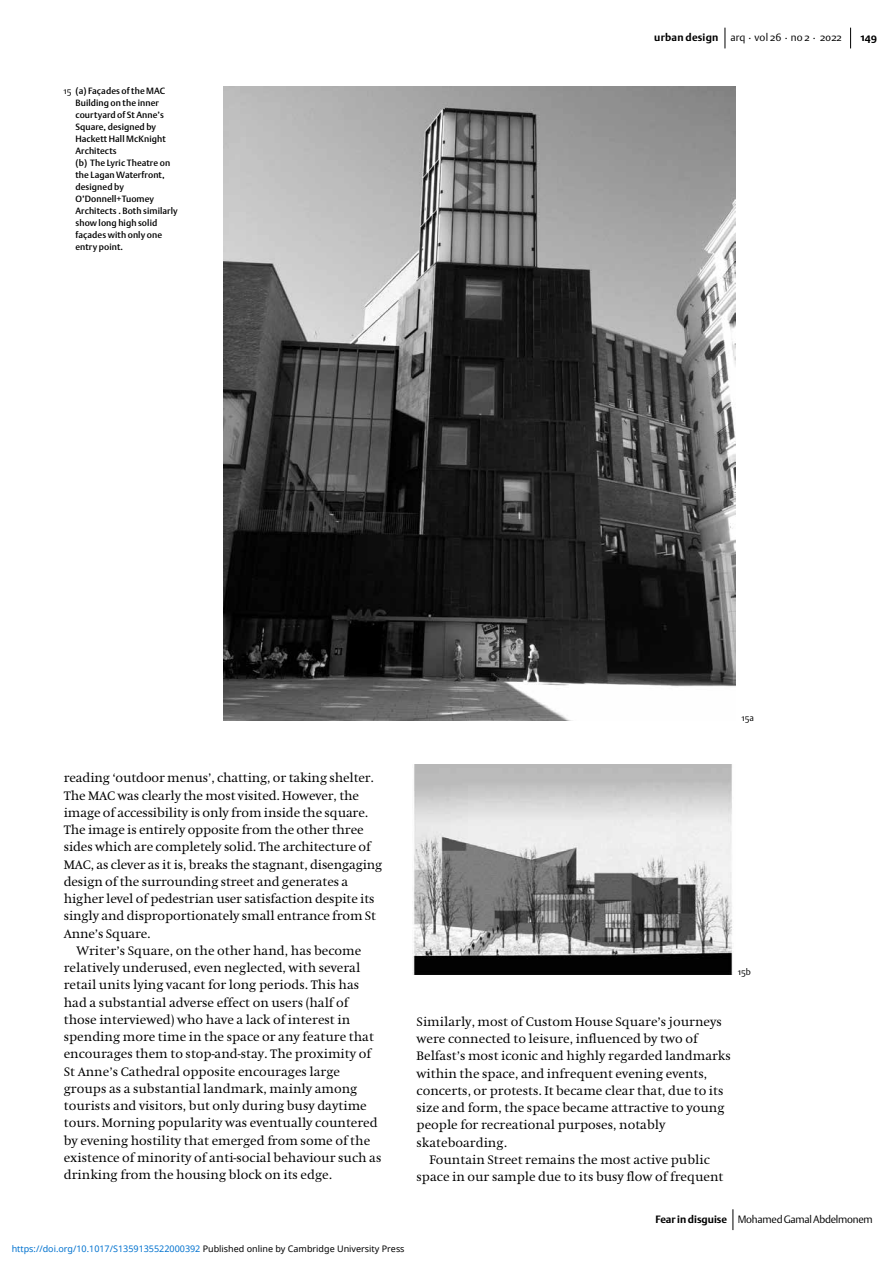
<style>
.page{position:relative;width:893px;height:1263px;background:#fff}
.page>*{position:absolute;margin:0;border:0;box-sizing:border-box;transform-origin:0 0}
.t1{font:12.75px "Hollander";color:#000}
.t2{font:10.5px "DTL Argo ST Light";letter-spacing:-.02em;color:#000}
.t3{font:10.5px "DTL Argo ST Light";color:#000}
.t4{font:700 10.5px "DTL Argo ST";color:#000}
.t5{font:9px/12px "DTL Argo ST Medium";letter-spacing:.01em;color:#000}
.t6{font:9px "Noto Sans";color:#0172cf}
.t7{font:9px "DTL Argo ST Light";letter-spacing:.005em;color:#000}
.s1{font-family:"DTL Argo ST Light"}
.s2{font-family:"DTL Argo ST";font-weight:700}
.s3{color:#000}
</style>
<div class="page">
<svg style="left:725px;top:28px;width:1px;height:20px"></svg>
<svg style="left:850px;top:28px;width:1px;height:20px"></svg>
<svg style="left:733px;top:1209px;width:1px;height:21px"></svg>
<img style="left:223px;top:87px;width:512px;height:634px">
<img style="left:413px;top:764px;width:320px;height:211px">
<p class="t5" style="left:75px;top:85px;width:104px;text-indent:-12px"><span class="s1">15</span> (a) Façades of the MAC<br>Building on the inner courtyard of St Anne’s<br>Square, designed by<br>Hackett Hall McKnight<br>Architects<br>(b) The Lyric Theatre on the Lagan Waterfront, designed by<br>O’Donnell+Tuomey<br>Architects . Both similarly show long high solid façades with only one entry point.</p>
<p class="t3" style="left:654px;top:31px;width:189px"><span class="s2">urban design</span> arq . vol 26 . no 2 . 2022</p>
<p class="t4" style="left:861px;top:31px;width:18px">149</p>
<p class="t7" style="left:742px;top:712px;width:14px">15a</p>
<p class="t1" style="left:64px;top:771px;width:312px">reading ‘outdoor menus’, chatting, or taking shelter.</p>
<p class="t1" style="left:64px;top:788px;width:297px">The MAC was clearly the most visited. However, the</p>
<p class="t1" style="left:64px;top:805px;width:306px">image of accessibility is only from inside the square.</p>
<p class="t1" style="left:64px;top:823px;width:301px">The image is entirely opposite from the other three</p>
<p class="t1" style="left:64px;top:840px;width:308px">sides which are completely solid. The architecture of</p>
<p class="t1" style="left:64px;top:857px;width:320px">MAC, as clever as it is, breaks the stagnant, disengaging</p>
<p class="t1" style="left:64px;top:874px;width:286px">design of the surrounding street and generates a</p>
<p class="t1" style="left:64px;top:892px;width:312px">higher level of pedestrian user satisfaction despite its</p>
<p class="t1" style="left:64px;top:909px;width:314px">singly and disproportionately small entrance from St</p>
<p class="t1" style="left:64px;top:926px;width:88px">Anne’s Square.</p>
<p class="t1" style="left:77px;top:943px;width:286px">Writer’s Square, on the other hand, has become</p>
<p class="t1" style="left:64px;top:961px;width:298px">relatively underused, even neglected, with several</p>
<p class="t1" style="left:64px;top:978px;width:297px">retail units lying vacant for long periods. This has</p>
<p class="t1" style="left:64px;top:995px;width:286px">had a substantial adverse effect on users (half of</p>
<p class="t1" style="left:64px;top:1012px;width:288px">those interviewed) who have a lack of interest in</p>
<p class="t1" style="left:64px;top:1030px;width:312px">spending more time in the space or any feature that</p>
<p class="t1" style="left:64px;top:1047px;width:309px">encourages them to stop-and-stay. The proximity of</p>
<p class="t1" style="left:64px;top:1064px;width:278px">St Anne’s Cathedral opposite encourages large</p>
<p class="t1" style="left:64px;top:1081px;width:295px">groups as a substantial landmark, mainly among</p>
<p class="t1" style="left:64px;top:1099px;width:304px">tourists and visitors, but only during busy daytime</p>
<p class="t1" style="left:64px;top:1116px;width:315px">tours. Morning popularity was eventually countered</p>
<p class="t1" style="left:64px;top:1133px;width:308px">by evening hostility that emerged from some of the</p>
<p class="t1" style="left:64px;top:1150px;width:319px">existence of minority of anti-social behaviour such as</p>
<p class="t1" style="left:64px;top:1168px;width:270px">drinking from the housing block on its edge.</p>
<p class="t7" style="left:738px;top:966px;width:14px">15b</p>
<p class="t1" style="left:417px;top:1014px;width:307px">Similarly, most of Custom House Square’s journeys</p>
<p class="t1" style="left:417px;top:1032px;width:283px">were connected to leisure, influenced by two of</p>
<p class="t1" style="left:417px;top:1049px;width:316px">Belfast’s most iconic and highly regarded landmarks</p>
<p class="t1" style="left:417px;top:1066px;width:292px">within the space, and infrequent evening events,</p>
<p class="t1" style="left:417px;top:1083px;width:308px">concerts, or protests. It became clear that, due to its</p>
<p class="t1" style="left:417px;top:1101px;width:309px">size and form, the space became attractive to young</p>
<p class="t1" style="left:417px;top:1118px;width:250px">people for recreational purposes, notably</p>
<p class="t1" style="left:417px;top:1135px;width:92px">skateboarding.</p>
<p class="t1" style="left:429px;top:1152px;width:282px">Fountain Street remains the most active public</p>
<p class="t1" style="left:417px;top:1170px;width:308px">space in our sample due to its busy flow of frequent</p>
<p class="t6" style="left:12px;top:1243px;width:394px">https://doi.org/10.1017/S1359135522000392 <span class="s3">Published online by Cambridge University Press</span></p>
<p class="t2" style="left:655px;top:1212px;width:219px"><span class="s2">Fear in disguise</span> Mohamed Gamal Abdelmonem</p>
</div>
